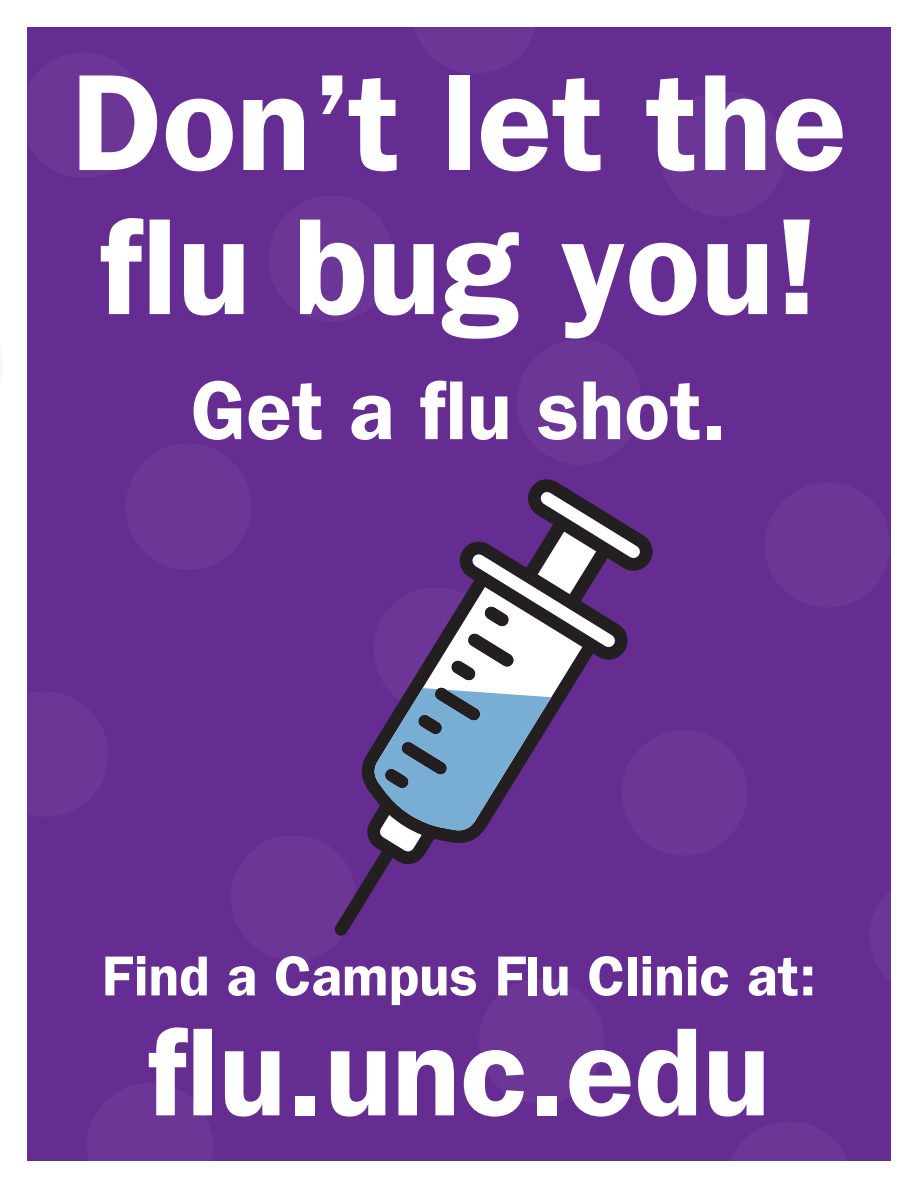
<style>
.page{position:relative;width:918px;height:1188px;background:#fff}
.page>*{position:absolute;margin:0;border:0;box-sizing:border-box;transform-origin:0 0}
.t1{font:600 137.7px/144.1px "ITC Franklin Gothic Std";color:#fff}
.t2{font:600 126.15px "ITC Franklin Gothic Std";color:#fff}
.t3{font:600 84px "ITC Franklin Gothic Std";color:#fff}
.t4{font:600 56.55px "ITC Franklin Gothic Std";color:#fff}
</style>
<div class="page">
<div style="left:27px;top:27px;width:864px;height:1134px;background:#652d91"></div>
<svg style="left:334px;top:479px;width:239px;height:457px"></svg>
<svg style="left:373px;top:492px;width:280px;height:364px"></svg>
<p class="t1" style="left:71px;top:63px;width:777px">Don’t let the fu bug you!</p>
<p class="t3" style="left:191px;top:381px;width:537px">Get a fu shot.</p>
<p class="t4" style="left:102px;top:957px;width:716px">Find a Campus Flu Clinic at:</p>
<p class="t2" style="left:148px;top:1029px;width:624px">fu.unc.edu</p>
</div>
